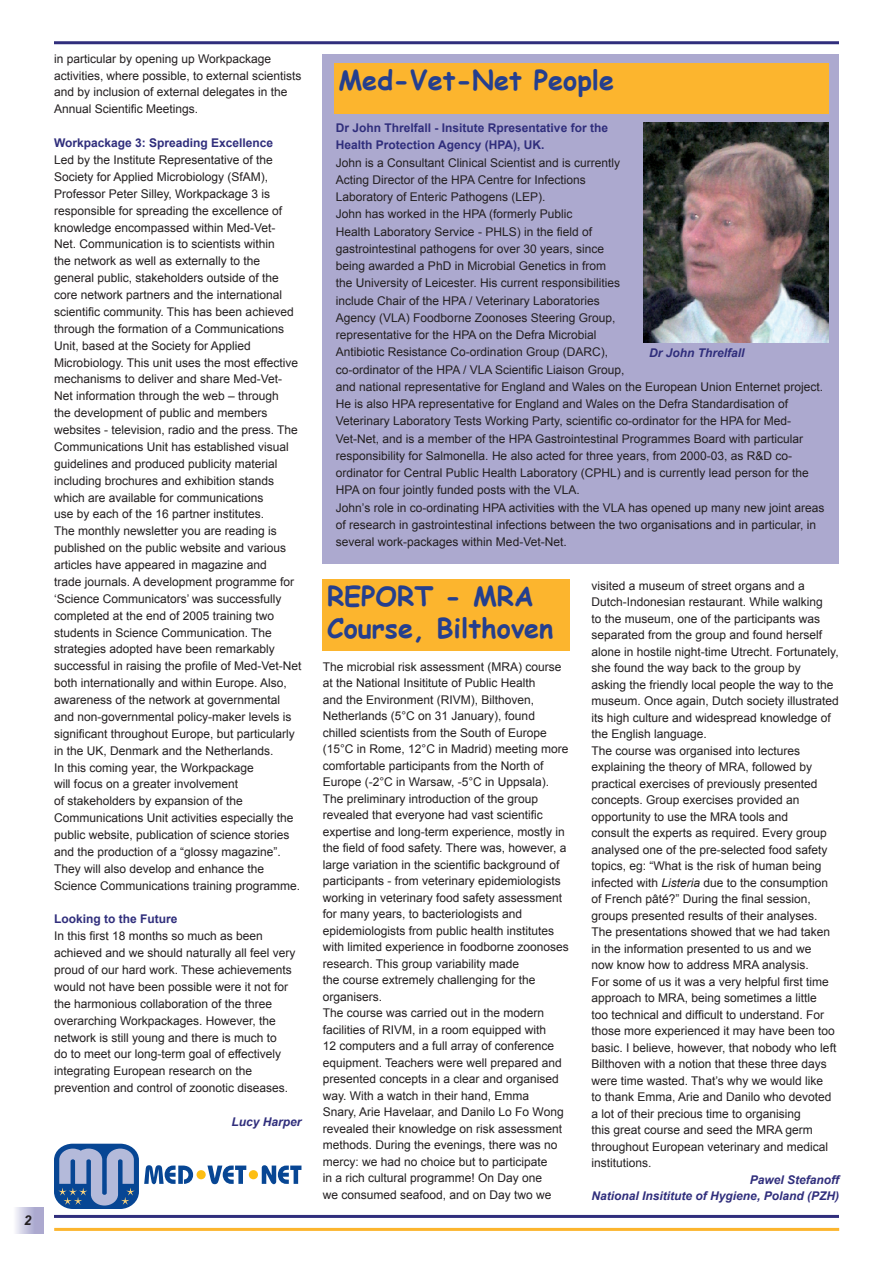
<style>
.page{position:relative;width:893px;height:1263px;background:#fff}
.page>*{position:absolute;margin:0;border:0;box-sizing:border-box;transform-origin:0 0}
.t1{font:700 27px/32.4px "Comic Sans MS";color:#253f8e}
.t2{font:12px/16.5px "Arial";color:#231f20}
.t3{font:700 12px/17.2px "Arial";color:#302e7c}
.t4{font:italic 700 12px/16.5px "Arial";color:#302e7c;text-align:right}
.s1{font-style:italic}
</style>
<div class="page">
<div style="left:13px;top:1208px;width:30px;height:25px;background:linear-gradient(to right,#f3f3f9,#9f9cc8)"></div>
<hr style="left:54px;top:1215px;width:785px;height:3px;background:#302e7c">
<hr style="left:54px;top:1228px;width:785px;height:3px;background:#fcb52e">
<hr style="left:54px;top:41px;width:785px;height:3px;background:#302e7c">
<div style="left:323px;top:54px;width:516px;height:509px;background:#aca9cf"></div>
<div style="left:334px;top:64px;width:495px;height:50px;background:#fcb52e"></div>
<div style="left:323px;top:580px;width:247px;height:71px;background:#fcb52e"></div>
<img style="left:644px;top:123px;width:184px;height:219px">
<svg style="left:54px;top:1144px;width:139px;height:65px"></svg>
<div style="left:197px;top:1170px;width:9px;height:9px;background:#fdbe12;border-radius:50%"></div>
<svg style="left:207px;top:1165px;width:39px;height:19px"></svg>
<div style="left:249px;top:1170px;width:9px;height:9px;background:#fdbe12;border-radius:50%"></div>
<svg style="left:262px;top:1165px;width:39px;height:19px"></svg>
<p class="t2" style="left:54px;top:50px;width:249px">in particular by opening up Workpackage activities, where possible, to external scientists and by inclusion of external delegates in the Annual Scientific Meetings.</p>
<p class="t3" style="left:54px;top:135px;width:221px">Workpackage 3: Spreading Excellence</p>
<p class="t2" style="left:54px;top:151px;width:249px;line-height:17px">Led by the Institute Representative of the Society for Applied Microbiology (SfAM), Professor Peter Silley, Workpackage 3 is responsible for spreading the excellence of knowledge encompassed within Med-Vet-<br>Net. Communication is to scientists within<br>the network as well as externally to the general public, stakeholders outside of the core network partners and the international scientific community. This has been achieved through the formation of a Communications Unit, based at the Society for Applied Microbiology. This unit uses the most effective mechanisms to deliver and share Med-Vet-Net information through the web – through<br>the development of public and members websites - television, radio and the press. The Communications Unit has established visual guidelines and produced publicity material including brochures and exhibition stands which are available for communications<br>use by each of the 16 partner institutes.<br>The monthly newsletter you are reading is published on the public website and various articles have appeared in magazine and<br>trade journals. A development programme for ‘Science Communicators’ was successfully completed at the end of 2005 training two students in Science Communication. The strategies adopted have been remarkably successful in raising the profile of Med-Vet-Net both internationally and within Europe. Also, awareness of the network at governmental and non-governmental policy-maker levels is significant throughout Europe, but particularly in the UK, Denmark and the Netherlands.<br>In this coming year, the Workpackage<br>will focus on a greater involvement<br>of stakeholders by expansion of the Communications Unit activities especially the public website, publication of science stories and the production of a “glossy magazine”.<br>They will also develop and enhance the Science Communications training programme.</p>
<p class="t3" style="left:54px;top:911px;width:125px">Looking to the Future</p>
<p class="t2" style="left:54px;top:928px;width:243px">In this first 18 months so much as been achieved and we should naturally all feel very proud of our hard work. These achievements would not have been possible were it not for the harmonious collaboration of the three overarching Workpackages. However, the network is still young and there is much to<br>do to meet our long-term goal of effectively integrating European research on the prevention and control of zoonotic diseases.</p>
<p class="t4" style="left:231px;top:1114px;width:72px">Lucy Harper</p>
<h1 class="t1" style="left:338px;top:62px;width:277px">Med-Vet-Net People</h1>
<p class="t3" style="left:336px;top:120px;width:274px">Dr John Threlfall - Insitute Rpresentative for the<br>Health Protection Agency (HPA), UK.</p>
<p class="t2" style="left:336px;top:154px;width:490px;line-height:17.2px">John is a Consultant Clinical Scientist and is currently<br>Acting Director of the HPA Centre for Infections<br>Laboratory of Enteric Pathogens (LEP).<br>John has worked in the HPA (formerly Public<br>Health Laboratory Service - PHLS) in the field of<br>gastrointestinal pathogens for over 30 years, since<br>being awarded a PhD in Microbial Genetics in from<br>the University of Leicester. His current responsibilities<br>include Chair of the HPA / Veterinary Laboratories<br>Agency (VLA) Foodborne Zoonoses Steering Group,<br>representative for the HPA on the Defra Microbial<br>Antibiotic Resistance Co-ordination Group (DARC),<br>co-ordinator of the HPA / VLA Scientific Liaison Group,<br>and national representative for England and Wales on the European Union Enternet project.<br>He is also HPA representative for England and Wales on the Defra Standardisation of Veterinary Laboratory Tests Working Party, scientific co-ordinator for the HPA for Med-Vet-Net, and is a member of the HPA Gastrointestinal Programmes Board with particular responsibility for Salmonella. He also acted for three years, from 2000-03, as R&amp;D co&shy;ordinator for Central Public Health Laboratory (CPHL) and is currently lead person for the HPA on four jointly funded posts with the VLA.<br>John’s role in co-ordinating HPA activities with the VLA has opened up many new joint areas of research in gastrointestinal infections between the two organisations and in particular, in several work-packages within Med-Vet-Net.</p>
<p class="t4" style="left:649px;top:345px;width:97px">Dr John Threlfall</p>
<h1 class="t1" style="left:327px;top:578px;width:228px">REPORT - MRA<br>Course, Bilthoven</h1>
<p class="t2" style="left:323px;top:658px;width:248px">The microbial risk assessment (MRA) course at the National Insititute of Public Health<br>and the Environment (RIVM), Bilthoven, Netherlands (5°C on 31 January), found chilled scientists from the South of Europe (15°C in Rome, 12°C in Madrid) meeting more comfortable participants from the North of Europe (-2°C in Warsaw, -5°C in Uppsala).<br>The preliminary introduction of the group revealed that everyone had vast scientific expertise and long-term experience, mostly in the field of food safety. There was, however, a large variation in the scientific background of participants - from veterinary epidemiologists working in veterinary food safety assessment for many years, to bacteriologists and epidemiologists from public health institutes with limited experience in foodborne zoonoses research. This group variability made<br>the course extremely challenging for the organisers.<br>The course was carried out in the modern facilities of RIVM, in a room equipped with<br>12 computers and a full array of conference equipment. Teachers were well prepared and presented concepts in a clear and organised way. With a watch in their hand, Emma<br>Snary, Arie Havelaar, and Danilo Lo Fo Wong revealed their knowledge on risk assessment methods. During the evenings, there was no mercy: we had no choice but to participate<br>in a rich cultural programme! On Day one<br>we consumed seafood, and on Day two we</p>
<p class="t2" style="left:591px;top:578px;width:249px">visited a museum of street organs and a Dutch-Indonesian restaurant. While walking<br>to the museum, one of the participants was separated from the group and found herself alone in hostile night-time Utrecht. Fortunately, she found the way back to the group by<br>asking the friendly local people the way to the museum. Once again, Dutch society illustrated its high culture and widespread knowledge of the English language.<br>The course was organised into lectures explaining the theory of MRA, followed by practical exercises of previously presented concepts. Group exercises provided an opportunity to use the MRA tools and<br>consult the experts as required. Every group analysed one of the pre-selected food safety topics, eg: “What is the risk of human being infected with <span class="s1">Listeria</span> due to the consumption of French pâté?” During the final session, groups presented results of their analyses.<br>The presentations showed that we had taken in the information presented to us and we<br>now know how to address MRA analysis.<br>For some of us it was a very helpful first time approach to MRA, being sometimes a little<br>too technical and difficult to understand. For those more experienced it may have been too basic. I believe, however, that nobody who left Bilthoven with a notion that these three days were time wasted. That’s why we would like<br>to thank Emma, Arie and Danilo who devoted a lot of their precious time to organising<br>this great course and seed the MRA germ throughout European veterinary and medical institutions.</p>
<p class="t4" style="left:592px;top:1172px;width:249px">Pawel Stefanoff<br>National Insititute of Hygiene, Poland (PZH)</p>
</div>
